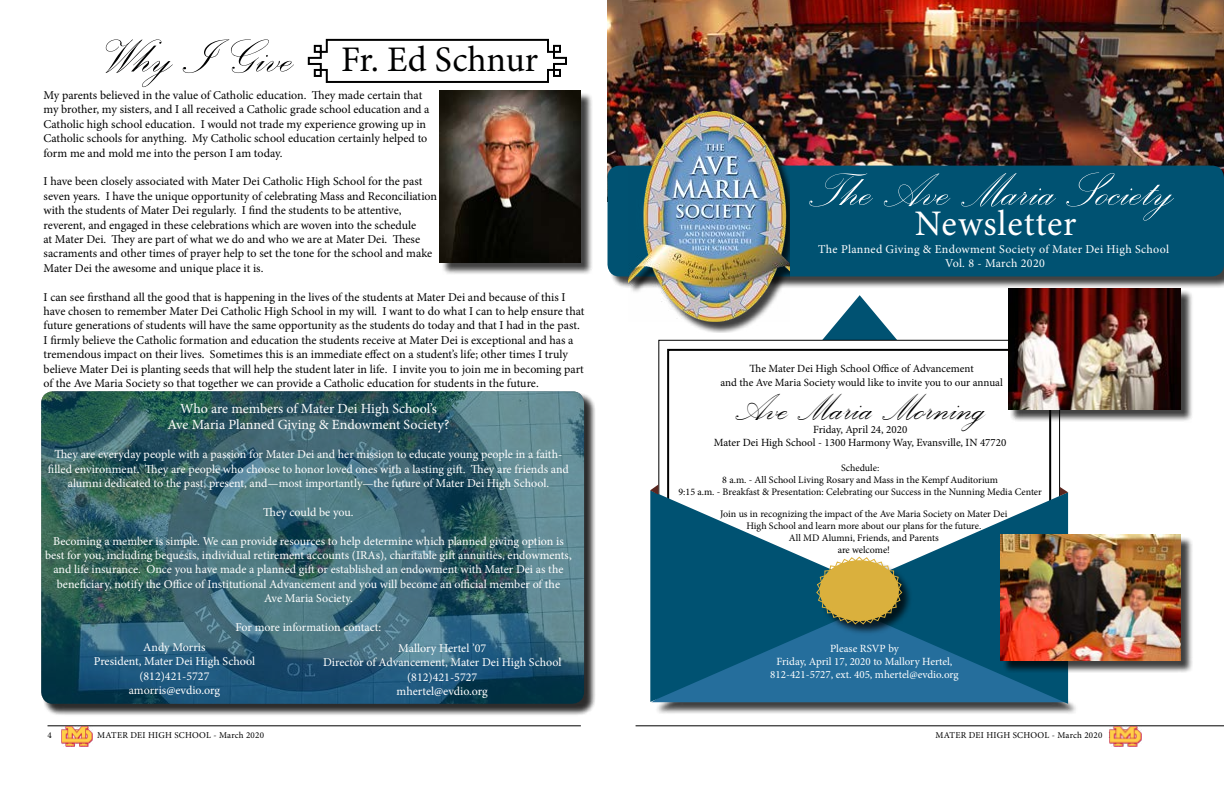
<style>
.page{position:relative;width:1224px;height:792px;background:#fff}
.page>*{position:absolute;margin:0;border:0;box-sizing:border-box;transform-origin:0 0}
.t1{font:60px "Palace Script";color:#fff}
.t2{font:48px "Palace Script";color:#000}
.t3{font:36px "Minion Pro";color:#000101}
.t4{font:36px "Minion Pro";letter-spacing:.025em;color:#fff}
.t5{font:14px/16.8px "Minion Pro";letter-spacing:-.005em;color:#fff;text-align:center}
.t6{font:12px/14.4px "Minion Pro";color:#000101}
.t7{font:12px/14.4px "Minion Pro";color:#fff;text-align:center}
.t8{font:12px/14px "Minion Pro";letter-spacing:.025em;color:#fff;text-align:center}
.t9{font:11px/13.2px "Minion Pro";color:#000;text-align:center}
.t10{font:11px/13.2px "Minion Pro";color:#fff;text-align:center}
.t11{font:10px/12px "Minion Pro";color:#000;text-align:center}
.t12{font:9px "Minion Pro";letter-spacing:.025em;color:#000}
.s1{font-family:"Palace Script";font-size:60px}
</style>
<div class="page">
<hr style="left:48px;top:726px;width:533px;height:1px;background:#000">
<hr style="left:636px;top:726px;width:588px;height:1px;background:#000">
<img style="left:1110px;top:727px;width:31px;height:19px">
<img style="left:61px;top:727px;width:32px;height:20px">
<img style="left:608px;top:0;width:616px;height:175px">
<div style="left:609px;top:167px;width:615px;height:122px;background:#000;opacity:.75"></div>
<div style="left:608px;top:166px;width:616px;height:110px;background:#005272;border-radius:12px"></div>
<div style="left:630px;top:113px;width:159px;height:220px;background:#000;opacity:.75"></div>
<img style="left:628px;top:112px;width:161px;height:210px">
<svg style="left:307px;top:38px;width:260px;height:45px"></svg>
<div style="left:441px;top:92px;width:152px;height:183px;background:#000;opacity:.75"></div>
<img style="left:440px;top:90px;width:141px;height:172px">
<div style="left:43px;top:393px;width:554px;height:323px;background:#000;opacity:.75"></div>
<img style="left:41px;top:391px;width:543px;height:313px">
<svg style="left:822px;top:295px;width:75px;height:45px"></svg>
<div style="left:654px;top:565px;width:425px;height:150px;background:#000;opacity:.75"></div>
<svg style="left:826px;top:492px;width:242px;height:212px"></svg>
<svg style="left:650px;top:490px;width:242px;height:212px;fill:#005272"></svg>
<div style="left:819px;top:558px;width:95px;height:78px;background:#000;opacity:.75"></div>
<svg style="left:816px;top:556px;width:87px;height:69px"></svg>
<svg style="left:650px;top:484px;width:9px;height:11px"></svg>
<svg style="left:1060px;top:487px;width:8px;height:9px"></svg>
<div style="left:1010px;top:290px;width:184px;height:133px;background:#000;opacity:.75"></div>
<img style="left:1008px;top:288px;width:173px;height:122px">
<div style="left:1003px;top:536px;width:191px;height:137px;background:#000;opacity:.75"></div>
<img style="left:1001px;top:534px;width:180px;height:126px">
<h3 class="t3" style="left:103px;top:36px;width:437px"><span class="s1">Why I Give</span> Fr. Ed Schnur</h3>
<p class="t6" style="left:44px;top:88px;width:388px">My parents believed in the value of Catholic education. They made certain that my brother, my sisters, and I all received a Catholic grade school education and a Catholic high school education. I would not trade my experience growing up in Catholic schools for anything. My Catholic school education certainly helped to form me and mold me into the person I am today.</p>
<p class="t6" style="left:44px;top:174px;width:395px">I have been closely associated with Mater Dei Catholic High School for the past seven years. I have the unique opportunity of celebrating Mass and Reconciliation with the students of Mater Dei regularly. I find the students to be attentive, reverent, and engaged in these celebrations which are woven into the schedule<br>at Mater Dei. They are part of what we do and who we are at Mater Dei. These sacraments and other times of prayer help to set the tone for the school and make Mater Dei the awesome and unique place it is.</p>
<p class="t6" style="left:44px;top:290px;width:542px">I can see firsthand all the good that is happening in the lives of the students at Mater Dei and because of this I have chosen to remember Mater Dei Catholic High School in my will. I want to do what I can to help ensure that future generations of students will have the same opportunity as the students do today and that I had in the past.<br>I firmly believe the Catholic formation and education the students receive at Mater Dei is exceptional and has a tremendous impact on their lives. Sometimes this is an immediate effect on a student’s life; other times I truly believe Mater Dei is planting seeds that will help the student later in life. I invite you to join me in becoming part of the Ave Maria Society so that together we can provide a Catholic education for students in the future.</p>
<p class="t5" style="left:168px;top:400px;width:283px">Who are members of Mater Dei High School’s<br>Ave Maria Planned Giving &amp; Endowment Society?</p>
<p class="t7" style="left:48px;top:447px;width:522px">They are everyday people with a passion for Mater Dei and her mission to educate young people in a faith&shy;filled environment. They are people who choose to honor loved ones with a lasting gift. They are friends and alumni dedicated to the past, present, and—most importantly—the future of Mater Dei High School.</p>
<p class="t7" style="left:263px;top:505px;width:92px">They could be you.</p>
<p class="t7" style="left:45px;top:534px;width:528px">Becoming a member is simple. We can provide resources to help determine which planned giving option is best for you, including bequests, individual retirement accounts (IRAs), charitable gift annuities, endowments, and life insurance. Once you have made a planned gift or established an endowment with Mater Dei as the beneficiary, notify the Office of Institutional Advancement and you will become an official member of the<br>Ave Maria Society.</p>
<p class="t7" style="left:236px;top:620px;width:147px">For more information contact:</p>
<p class="t7" style="left:94px;top:640px;width:163px">Andy Morris<br>President, Mater Dei High School (812)421-5727 amorris@evdio.org</p>
<p class="t7" style="left:323px;top:641px;width:240px">Mallory Hertel ’07<br>Director of Advancement, Mater Dei High School (812)421-5727<br>mhertel@evdio.org</p>
<h1 class="t1" style="left:807px;top:151px;width:368px">The Ave Maria Society</h1>
<p class="t8" style="left:818px;top:242px;width:352px">The Planned Giving &amp; Endowment Society of Mater Dei High School<br>Vol. 8 - March 2020</p>
<h3 class="t4" style="left:915px;top:199px;width:163px">Newsletter</h3>
<p class="t9" style="left:720px;top:362px;width:284px">The Mater Dei High School Office of Advancement<br>and the Ave Maria Society would like to invite you to our annual</p>
<h2 class="t2" style="left:734px;top:376px;width:253px">Ave Maria Morning</h2>
<p class="t9" style="left:714px;top:423px;width:294px">Friday, April 24, 2020<br>Mater Dei High School - 1300 Harmony Way, Evansville, IN 47720</p>
<p class="t11" style="left:678px;top:462px;width:365px">Schedule:<br>8 a.m. - All School Living Rosary and Mass in the Kempf Auditorium<br>9:15 a.m. - Breakfast &amp; Presentation: Celebrating our Success in the Nunning Media Center</p>
<p class="t11" style="left:720px;top:508px;width:289px">Join us in recognizing the impact of the Ave Maria Society on Mater Dei High School and learn more about our plans for the future.<br>All MD Alumni, Friends, and Parents<br>are welcome!</p>
<p class="t10" style="left:770px;top:642px;width:190px">Please RSVP by<br>Friday, April 17, 2020 to Mallory Hertel,<br>812-421-5727, ext. 405, mhertel@evdio.org</p>
<p class="t12" style="left:48px;top:729px;width:6px">4</p>
<p class="t12" style="left:97px;top:729px;width:168px">MATER DEI HIGH SCHOOL - March 2020</p>
<p class="t12" style="left:935px;top:729px;width:178px">MATER DEI HIGH SCHOOL - March 2020 1</p>
</div>
